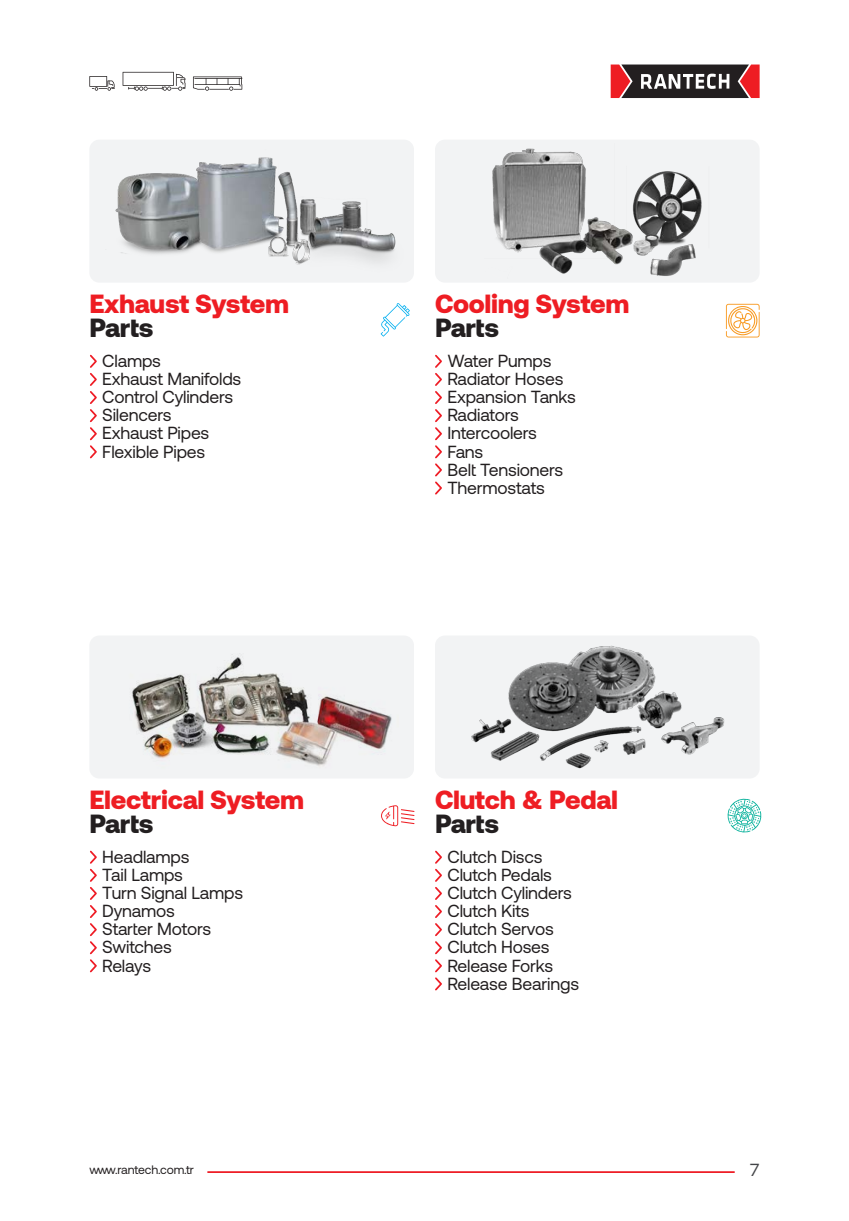
<style>
.page{position:relative;width:849px;height:1221px;background:#fff}
.page>*{position:absolute;margin:0;border:0;box-sizing:border-box;transform-origin:0 0}
.t1{font:900 26.25px "Aeonik";letter-spacing:-.01em;color:#ee1d23}
.t2{font:900 26.25px "Aeonik";letter-spacing:-.01em;color:#231f20}
.t3{font:17.5px "Aeonik";letter-spacing:-.01em;color:#231f20}
.t4{font:17.5px "Aeonik";color:#434447}
.t5{font:12.25px "Aeonik";letter-spacing:-.01em;color:#231f20}
</style>
<div class="page">
<svg style="left:193px;top:76px;width:49px;height:15px"></svg>
<svg style="left:122px;top:72px;width:63px;height:19px"></svg>
<svg style="left:89px;top:76px;width:26px;height:15px"></svg>
<div style="left:435px;top:140px;width:324px;height:142px;background:#f2f3f4;border-radius:10px"></div>
<div style="left:435px;top:635px;width:324px;height:143px;background:#f2f3f4;border-radius:10px"></div>
<svg style="left:381px;top:805px;width:33px;height:21px"></svg>
<svg style="left:90px;top:354px;width:7px;height:105px"></svg>
<svg style="left:90px;top:850px;width:7px;height:123px"></svg>
<svg style="left:435px;top:354px;width:7px;height:141px"></svg>
<svg style="left:435px;top:850px;width:7px;height:141px"></svg>
<img style="left:90px;top:140px;width:324px;height:142px">
<svg style="left:380px;top:303px;width:30px;height:33px"></svg>
<img style="left:492px;top:148px;width:210px;height:128px">
<svg style="left:725px;top:304px;width:34px;height:33px"></svg>
<img style="left:90px;top:636px;width:324px;height:142px">
<svg style="left:727px;top:798px;width:34px;height:35px"></svg>
<img style="left:471px;top:645px;width:254px;height:124px">
<svg style="left:610px;top:64px;width:149px;height:34px;background:#6e4547"></svg>
<hr style="left:207px;top:1171px;width:527px;height:1px;background:#ee1c25">
<p class="t1" style="left:89px;top:288px;width:201px">Exhaust System</p>
<p class="t2" style="left:89px;top:313px;width:66px">Parts</p>
<p class="t1" style="left:435px;top:288px;width:196px">Cooling System</p>
<p class="t2" style="left:435px;top:313px;width:66px">Parts</p>
<p class="t3" style="left:102px;top:351px;width:60px">Clamps</p>
<p class="t3" style="left:447px;top:351px;width:106px">Water Pumps</p>
<p class="t3" style="left:102px;top:369px;width:140px">Exhaust Manifolds</p>
<p class="t3" style="left:447px;top:369px;width:117px">Radiator Hoses</p>
<p class="t3" style="left:102px;top:387px;width:132px">Control Cylinders</p>
<p class="t3" style="left:447px;top:387px;width:130px">Expansion Tanks</p>
<p class="t3" style="left:102px;top:405px;width:71px">Silencers</p>
<p class="t3" style="left:447px;top:405px;width:73px">Radiators</p>
<p class="t3" style="left:102px;top:423px;width:109px">Exhaust Pipes</p>
<p class="t3" style="left:447px;top:423px;width:91px">Intercoolers</p>
<p class="t3" style="left:102px;top:442px;width:104px">Flexible Pipes</p>
<p class="t3" style="left:447px;top:442px;width:37px">Fans</p>
<p class="t3" style="left:447px;top:460px;width:117px">Belt Tensioners</p>
<p class="t3" style="left:447px;top:478px;width:99px">Thermostats</p>
<p class="t1" style="left:89px;top:784px;width:216px">Electrical System</p>
<p class="t2" style="left:89px;top:808px;width:66px">Parts</p>
<p class="t1" style="left:435px;top:784px;width:185px">Clutch &amp; Pedal</p>
<p class="t2" style="left:435px;top:808px;width:66px">Parts</p>
<p class="t3" style="left:102px;top:847px;width:89px">Headlamps</p>
<p class="t3" style="left:447px;top:847px;width:97px">Clutch Discs</p>
<p class="t3" style="left:102px;top:865px;width:82px">Tail Lamps</p>
<p class="t3" style="left:447px;top:865px;width:106px">Clutch Pedals</p>
<p class="t3" style="left:102px;top:883px;width:142px">Turn Signal Lamps</p>
<p class="t3" style="left:447px;top:883px;width:126px">Clutch Cylinders</p>
<p class="t3" style="left:102px;top:901px;width:74px">Dynamos</p>
<p class="t3" style="left:447px;top:901px;width:84px">Clutch Kits</p>
<p class="t3" style="left:102px;top:919px;width:110px">Starter Motors</p>
<p class="t3" style="left:102px;top:955px;width:50px">Relays</p>
<p class="t3" style="left:102px;top:937px;width:71px">Switches</p>
<p class="t3" style="left:447px;top:919px;width:108px">Clutch Servos</p>
<p class="t3" style="left:447px;top:937px;width:104px">Clutch Hoses</p>
<p class="t3" style="left:447px;top:955px;width:107px">Release Forks</p>
<p class="t3" style="left:447px;top:973px;width:133px">Release Bearings</p>
<p class="t5" style="left:89px;top:1162px;width:106px">www.rantech.com.tr</p>
<p class="t4" style="left:750px;top:1159px;width:11px">7</p>
</div>
